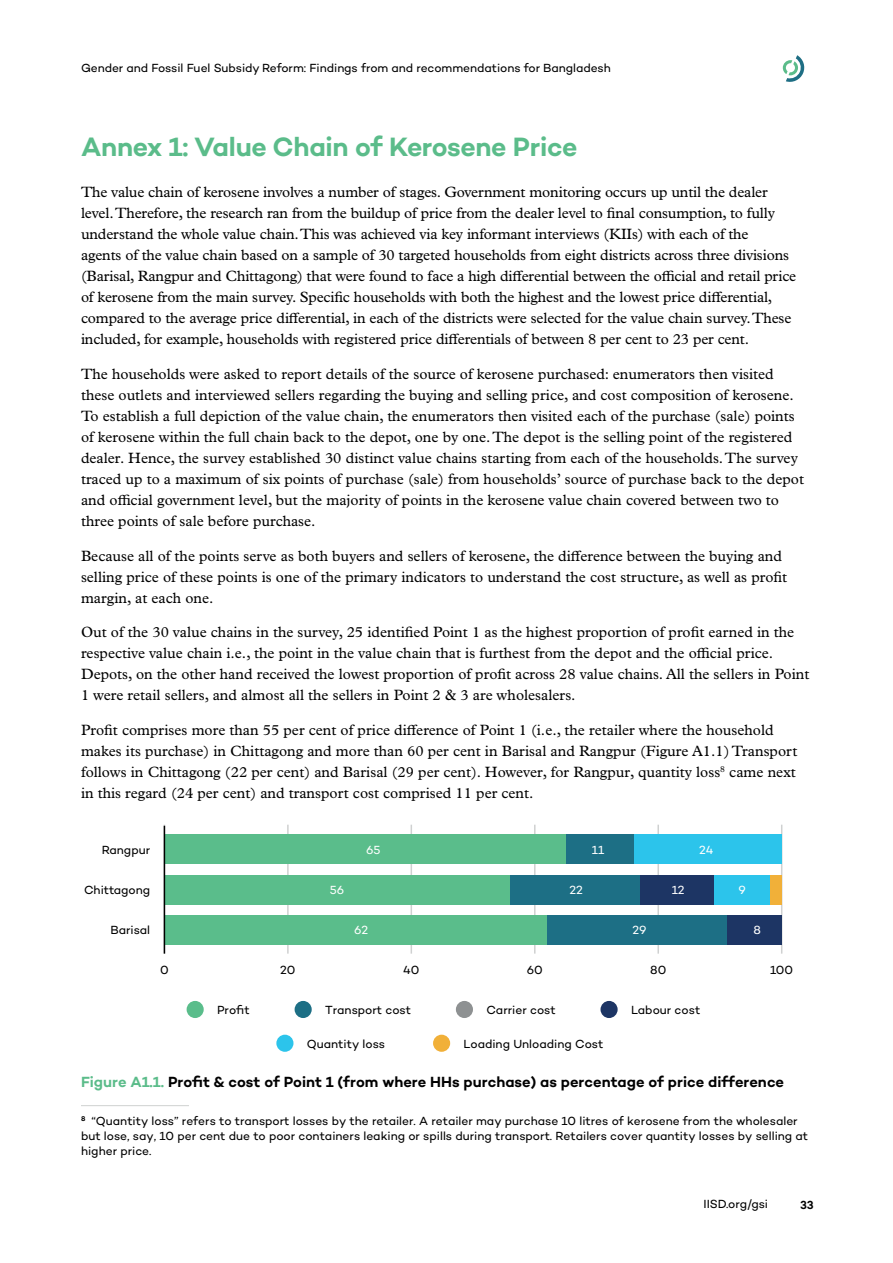
<style>
.page{position:relative;width:893px;height:1263px;background:#fff}
.page>*{position:absolute;margin:0;border:0;box-sizing:border-box;transform-origin:0 0}
.t1{font:600 27px "Campton";letter-spacing:-.015em;color:#5bbc8a}
.t2{font:15px/21px "Plantin MT Pro";color:#000}
.t3{font:600 15px "Campton";color:#000}
.t4{font:12px/15px "Campton";color:#000}
.t5{font:12px "Campton";color:#fff}
.t6{font:600 12px "Campton";color:#000}
.s1{color:#5bbc8a}
</style>
<div class="page">
<svg style="left:783px;top:55px;width:22px;height:27px"></svg>
<hr style="left:81px;top:1105px;width:108px;height:1px;background:#cfd1d0">
<hr style="left:164px;top:825px;width:1px;height:129px;background:#cfd1d1">
<hr style="left:287px;top:825px;width:2px;height:129px;background:#cfd1d1">
<hr style="left:411px;top:825px;width:1px;height:129px;background:#cfd1d1">
<hr style="left:534px;top:825px;width:1px;height:129px;background:#cfd1d1">
<hr style="left:657px;top:825px;width:2px;height:129px;background:#cfd1d1">
<hr style="left:781px;top:825px;width:1px;height:129px;background:#cfd1d1">
<div style="left:633px;top:835px;width:149px;height:29px;background:#2cc4eb"></div>
<div style="left:566px;top:835px;width:67px;height:29px;background:#1d6f85"></div>
<div style="left:164px;top:835px;width:402px;height:29px;background:#5abd8b"></div>
<div style="left:769px;top:875px;width:13px;height:29px;background:#f1b039"></div>
<div style="left:714px;top:875px;width:55px;height:29px;background:#2cc4eb"></div>
<div style="left:640px;top:875px;width:74px;height:29px;background:#1d3564"></div>
<div style="left:510px;top:875px;width:130px;height:29px;background:#1d6f85"></div>
<div style="left:164px;top:875px;width:346px;height:29px;background:#5abd8b"></div>
<div style="left:726px;top:915px;width:56px;height:29px;background:#1d3564"></div>
<div style="left:547px;top:915px;width:179px;height:29px;background:#1d6f85"></div>
<div style="left:164px;top:915px;width:383px;height:29px;background:#5abd8b"></div>
<hr style="left:164px;top:826px;width:1px;height:128px;background:#000">
<div style="left:187px;top:1001px;width:17px;height:17px;background:#5abd8b;border-radius:50%"></div>
<div style="left:295px;top:1001px;width:17px;height:17px;background:#1d6f85;border-radius:50%"></div>
<div style="left:456px;top:1001px;width:17px;height:17px;background:#8e9192;border-radius:50%"></div>
<div style="left:600px;top:1001px;width:18px;height:17px;background:#1d3564;border-radius:50%"></div>
<div style="left:276px;top:1035px;width:17px;height:17px;background:#2cc4eb;border-radius:50%"></div>
<div style="left:433px;top:1035px;width:17px;height:17px;background:#f1b039;border-radius:50%"></div>
<p class="t4" style="left:81px;top:60px;width:531px">Gender and Fossil Fuel Subsidy Reform: Findings from and recommendations for Bangladesh</p>
<h1 class="t1" style="left:81px;top:130px;width:498px">Annex 1: Value Chain of Kerosene Price</h1>
<p class="t2" style="left:81px;top:182px;width:717px">The value chain of kerosene involves a number of stages. Government monitoring occurs up until the dealer level. Therefore, the research ran from the buildup of price from the dealer level to final consumption, to fully understand the whole value chain. This was achieved via key informant interviews (KIIs) with each of the<br>agents of the value chain based on a sample of 30 targeted households from eight districts across three divisions (Barisal, Rangpur and Chittagong) that were found to face a high differential between the official and retail price of kerosene from the main survey. Specific households with both the highest and the lowest price differential, compared to the average price differential, in each of the districts were selected for the value chain survey. These included, for example, households with registered price differentials of between 8 per cent to 23 per cent.</p>
<p class="t2" style="left:81px;top:363px;width:724px">The households were asked to report details of the source of kerosene purchased: enumerators then visited these outlets and interviewed sellers regarding the buying and selling price, and cost composition of kerosene.<br>To establish a full depiction of the value chain, the enumerators then visited each of the purchase (sale) points of kerosene within the full chain back to the depot, one by one. The depot is the selling point of the registered dealer. Hence, the survey established 30 distinct value chains starting from each of the households. The survey traced up to a maximum of six points of purchase (sale) from households’ source of purchase back to the depot and official government level, but the majority of points in the kerosene value chain covered between two to three points of sale before purchase.</p>
<p class="t2" style="left:81px;top:545px;width:708px">Because all of the points serve as both buyers and sellers of kerosene, the difference between the buying and selling price of these points is one of the primary indicators to understand the cost structure, as well as profit margin, at each one.</p>
<p class="t2" style="left:81px;top:621px;width:730px">Out of the 30 value chains in the survey, 25 identified Point 1 as the highest proportion of profit earned in the respective value chain i.e., the point in the value chain that is furthest from the depot and the official price.<br>Depots, on the other hand received the lowest proportion of profit across 28 value chains. All the sellers in Point 1 were retail sellers, and almost all the sellers in Point 2 &amp; 3 are wholesalers.</p>
<p class="t2" style="left:81px;top:719px;width:718px">Profit comprises more than 55 per cent of price difference of Point 1 (i.e., the retailer where the household makes its purchase) in Chittagong and more than 60 per cent in Barisal and Rangpur (Figure A1.1) Transport follows in Chittagong (22 per cent) and Barisal (29 per cent). However, for Rangpur, quantity loss<sup>8</sup> came next in this regard (24 per cent) and transport cost comprised 11 per cent.</p>
<p class="t4" style="left:102px;top:842px;width:50px">Rangpur</p>
<p class="t5" style="left:366px;top:842px;width:16px">65</p>
<p class="t5" style="left:592px;top:842px;width:14px">11</p>
<p class="t5" style="left:699px;top:842px;width:16px">24</p>
<p class="t4" style="left:84px;top:882px;width:68px">Chittagong</p>
<p class="t5" style="left:330px;top:882px;width:16px">56</p>
<p class="t5" style="left:569px;top:882px;width:15px">22</p>
<p class="t5" style="left:672px;top:882px;width:14px">12</p>
<p class="t5" style="left:738px;top:882px;width:9px">9</p>
<p class="t4" style="left:111px;top:922px;width:41px">Barisal</p>
<p class="t5" style="left:354px;top:922px;width:16px">62</p>
<p class="t5" style="left:632px;top:922px;width:16px">29</p>
<p class="t5" style="left:753px;top:922px;width:9px">8</p>
<p class="t4" style="left:160px;top:962px;width:10px">0</p>
<p class="t4" style="left:280px;top:962px;width:17px">20</p>
<p class="t4" style="left:403px;top:962px;width:18px">40</p>
<p class="t4" style="left:527px;top:962px;width:18px">60</p>
<p class="t4" style="left:650px;top:962px;width:18px">80</p>
<p class="t4" style="left:770px;top:962px;width:25px">100</p>
<p class="t4" style="left:217px;top:1002px;width:34px">Profit</p>
<p class="t4" style="left:325px;top:1002px;width:87px">Transport cost</p>
<p class="t4" style="left:486px;top:1002px;width:71px">Carrier cost</p>
<p class="t4" style="left:631px;top:1002px;width:71px">Labour cost</p>
<p class="t4" style="left:307px;top:1036px;width:80px">Quantity loss</p>
<p class="t4" style="left:463px;top:1036px;width:141px">Loading Unloading Cost</p>
<p class="t3" style="left:81px;top:1072px;width:705px"><span class="s1">Figure A1.1.</span> Profit &amp; cost of Point 1 (from where HHs purchase) as percentage of price difference</p>
<p class="t4" style="left:81px;top:1113px;width:729px"><sup>8</sup> “Quantity loss” refers to transport losses by the retailer. A retailer may purchase 10 litres of kerosene from the wholesaler but lose, say, 10 per cent due to poor containers leaking or spills during transport. Retailers cover quantity losses by selling at higher price.</p>
<p class="t4" style="left:703px;top:1196px;width:66px">IISD.org/gsi</p>
<p class="t6" style="left:800px;top:1197px;width:15px">33</p>
</div>
